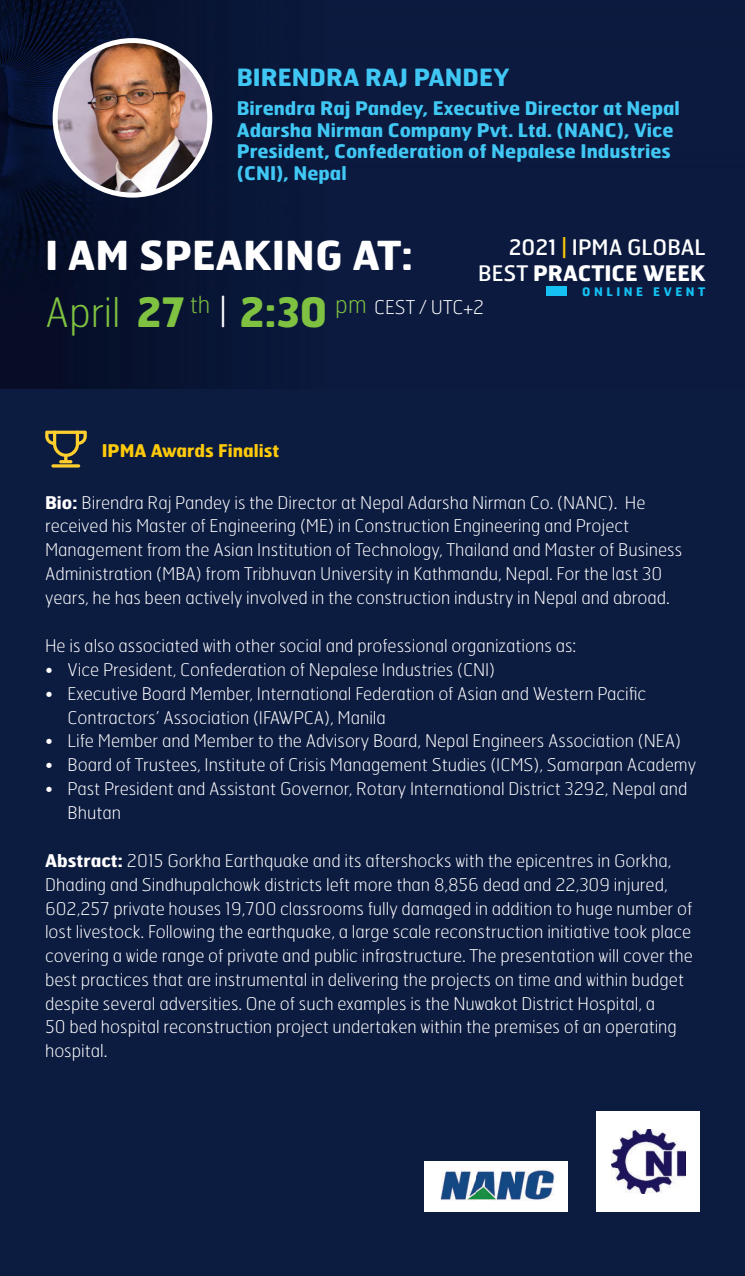
<style>
.page{position:relative;width:745px;height:1276px;background:#fff}
.page>*{position:absolute;margin:0;border:0;box-sizing:border-box;transform-origin:0 0}
.t1{font:100 40.5px "Hermes FB";color:#7fc241}
.t2{font:700 40.5px "Hermes FB";color:#7fc241}
.t3{font:700 40px "Hermes FB";color:#fff}
.t4{font:700 23.75px "Hermes FB";color:#40c7f4}
.t5{font:100 23.62px "Hermes FB";color:#7fc241}
.t6{font:21.38px/25.6px "Hermes FB";color:#fff;text-align:right}
.t7{font:100 19px "Hermes FB";color:#fff}
.t8{font:700 18.75px/21.9px "Hermes FB";color:#40c7f4}
.t9{font:100 17.5px/23.8px "Hermes FB";color:#fff}
.t10{font:700 17.5px "Hermes FB";color:#feca0a}
.t11{font:700 11.75px "Hermes FB";letter-spacing:.3em;color:#15c0f2}
.s1{color:#feca0a}
.s2{font-weight:700}
.s3{font-size:31.88px;color:#fff}
</style>
<div class="page">
<div style="left:0;top:246px;width:744px;height:1030px;background:#0c1b40"></div>
<img style="left:0;top:0;width:744px;height:389px">
<div style="left:546px;top:286px;width:20px;height:10px;background:#15c0f2"></div>
<img style="left:53px;top:38px;width:159px;height:160px">
<hr style="left:51px;top:464px;width:29px;height:3px;background:#ffcf2d;border-radius:2px">
<svg style="left:45px;top:431px;width:42px;height:32px"></svg>
<div style="left:596px;top:1111px;width:103px;height:100px;background:#fff"></div>
<img style="left:611px;top:1129px;width:73px;height:64px">
<div style="left:423px;top:1161px;width:144px;height:50px;background:#fff"></div>
<img style="left:440px;top:1168px;width:115px;height:33px">
<h3 class="t4" style="left:237px;top:57px;width:274px">BIRENDRA RAJ PANDEY</h3>
<p class="t8" style="left:237px;top:94px;width:444px">Birendra Raj Pandey, Executive Director at Nepal Adarsha Nirman Company Pvt. Ltd. (NANC), Vice President, Confederation of Nepalese Industries (CNI), Nepal</p>
<h2 class="t3" style="left:45px;top:222px;width:369px">I AM SPEAKING AT:</h2>
<p class="t6" style="left:478px;top:232px;width:229px">2021 <span class="s1">|</span> IPMA GLOBAL<br>BEST <span class="s2">PRACTICE WEEK</span></p>
<p class="t11" style="left:582px;top:281px;width:125px">ONLINE EVENT</p>
<h1 class="t1" style="left:45px;top:279px;width:142px">April <span class="s2">27</span></h1>
<h3 class="t5" style="left:190px;top:285px;width:39px">th <span class="s3">|</span></h3>
<p class="t7" style="left:374px;top:291px;width:111px">CEST / UTC+2</p>
<h1 class="t2" style="left:239px;top:278px;width:128px">2:30 <sup>pm</sup></h1>
<p class="t10" style="left:102px;top:435px;width:179px">IPMA Awards Finalist</p>
<p class="t9" style="left:45px;top:488px;width:638px"><span class="s2">Bio:</span> Birendra Raj Pandey is the Director at Nepal Adarsha Nirman Co. (NANC). He received his Master of Engineering (ME) in Construction Engineering and Project Management from the Asian Institution of Technology, Thailand and Master of Business Administration (MBA) from Tribhuvan University in Kathmandu, Nepal. For the last 30 years, he has been actively involved in the construction industry in Nepal and abroad.</p>
<p class="t9" style="left:45px;top:632px;width:532px">He is also associated with other social and professional organizations as:</p>
<p class="t9" style="left:45px;top:655px;width:451px">• Vice President, Confederation of Nepalese Industries (CNI)</p>
<p class="t9" style="left:67px;top:679px;width:580px;text-indent:-23px">• Executive Board Member, International Federation of Asian and Western Pacific<br>Contractors’ Association (IFAWPCA), Manila</p>
<p class="t9" style="left:45px;top:727px;width:637px">• Life Member and Member to the Advisory Board, Nepal Engineers Association (NEA)</p>
<p class="t9" style="left:45px;top:750px;width:652px">• Board of Trustees, Institute of Crisis Management Studies (ICMS), Samarpan Academy</p>
<p class="t9" style="left:67px;top:774px;width:621px;text-indent:-23px">• Past President and Assistant Governor, Rotary International District 3292, Nepal and<br>Bhutan</p>
<p class="t9" style="left:45px;top:846px;width:649px"><span class="s2">Abstract:</span> 2015 Gorkha Earthquake and its aftershocks with the epicentres in Gorkha, Dhading and Sindhupalchowk districts left more than 8,856 dead and 22,309 injured, 602,257 private houses 19,700 classrooms fully damaged in addition to huge number of lost livestock. Following the earthquake, a large scale reconstruction initiative took place covering a wide range of private and public infrastructure. The presentation will cover the best practices that are instrumental in delivering the projects on time and within budget despite several adversities. One of such examples is the Nuwakot District Hospital, a<br>50 bed hospital reconstruction project undertaken within the premises of an operating hospital.</p>
</div>
